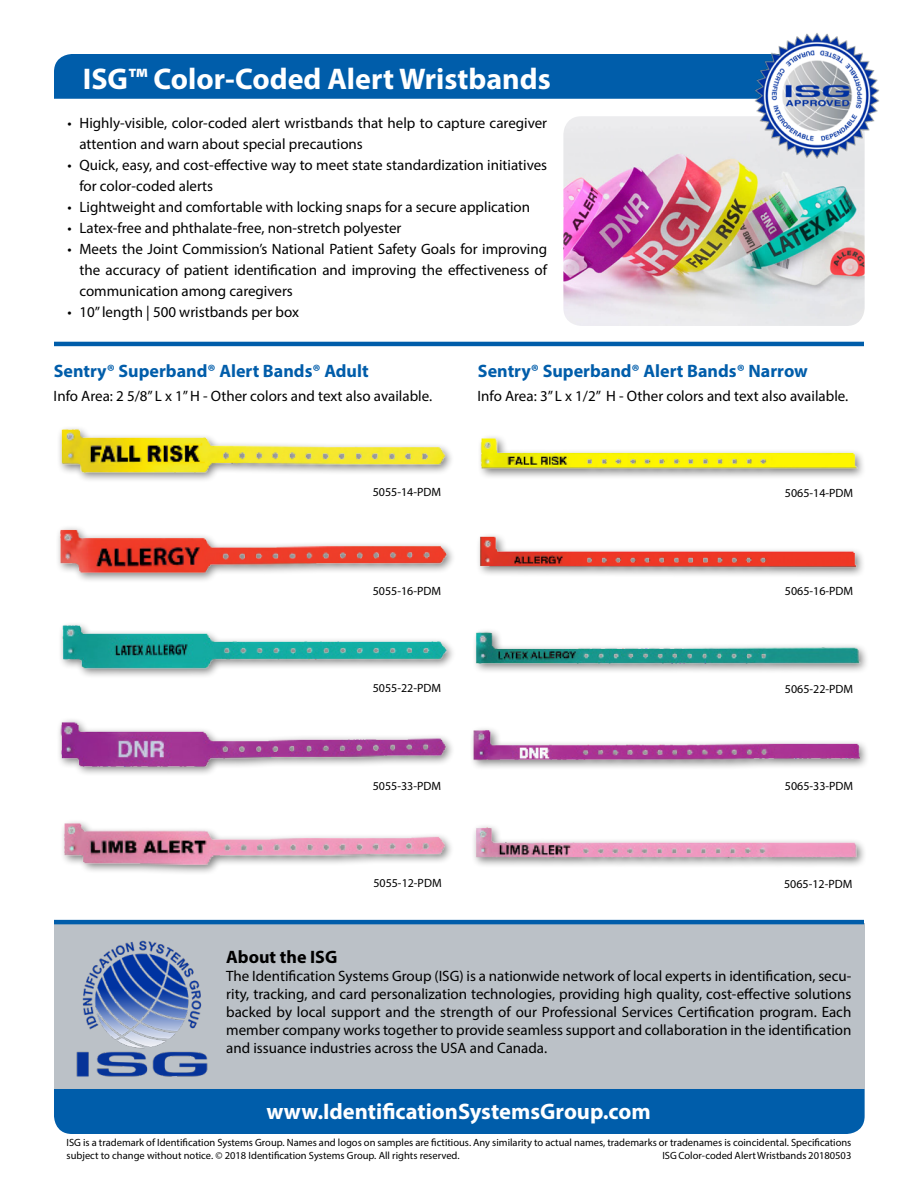
<style>
.page{position:relative;width:918px;height:1188px;background:#fff}
.page>*{position:absolute;margin:0;border:0;box-sizing:border-box;transform-origin:0 0}
.t1{font:700 30px "Myriad Pro";color:#fff}
.t2{font:700 22.5px "Myriad Pro";color:#fff}
.t3{font:700 18px "Myriad Pro";color:#005daa}
.t4{font:700 18px "Myriad Pro";color:#000}
.t5{font:15px/21px "Myriad Pro";color:#000}
.t6{font:12px "Myriad Pro";color:#000}
.t7{font:10.5px/12.6px "Myriad Pro";color:#000}
</style>
<div class="page">
<img style="left:563px;top:116px;width:302px;height:210px">
<div style="left:55px;top:923px;width:810px;height:166px;background:#bbc1c7"></div>
<div style="left:54px;top:1089px;width:811px;height:45px;background:#005daa"></div>
<div style="left:54px;top:54px;width:699px;height:45px;background:#005daa"></div>
<hr style="left:54px;top:342px;width:810px;height:4px;background:#005daa">
<hr style="left:54px;top:920px;width:810px;height:4px;background:#005daa">
<img style="left:753px;top:33px;width:127px;height:127px">
<img style="left:474px;top:826px;width:390px;height:40px">
<img style="left:62px;top:822px;width:389px;height:51px">
<img style="left:472px;top:728px;width:393px;height:40px">
<img style="left:59px;top:720px;width:392px;height:54px">
<img style="left:475px;top:630px;width:390px;height:41px">
<img style="left:61px;top:624px;width:390px;height:52px">
<img style="left:478px;top:535px;width:385px;height:40px">
<img style="left:58px;top:527px;width:393px;height:54px">
<img style="left:480px;top:436px;width:383px;height:41px">
<img style="left:59px;top:428px;width:392px;height:52px">
<img style="left:76px;top:940px;width:132px;height:137px">
<h1 class="t1" style="left:83px;top:59px;width:469px">ISG™ Color-Coded Alert Wristbands</h1>
<p class="t5" style="left:79px;top:112px;width:469px;text-indent:-12px">• Highly-visible, color-coded alert wristbands that help to capture caregiver attention and warn about special precautions</p>
<p class="t5" style="left:79px;top:154px;width:469px;text-indent:-12px">• Quick, easy, and cost-effective way to meet state standardization initiatives for color-coded alerts</p>
<p class="t5" style="left:67px;top:196px;width:464px">• Lightweight and comfortable with locking snaps for a secure application</p>
<p class="t5" style="left:67px;top:217px;width:336px">• Latex-free and phthalate-free, non-stretch polyester</p>
<p class="t5" style="left:79px;top:238px;width:469px;text-align:justify;text-indent:-12px">• Meets the Joint Commission’s National Patient Safety Goals for improving the accuracy of patient identification and improving the effectiveness of communication among caregivers</p>
<p class="t5" style="left:67px;top:301px;width:233px">• 10” length | 500 wristbands per box</p>
<p class="t3" style="left:54px;top:359px;width:316px">Sentry® Superband® Alert Bands® Adult</p>
<p class="t3" style="left:478px;top:359px;width:332px">Sentry® Superband® Alert Bands® Narrow</p>
<p class="t5" style="left:54px;top:385px;width:380px">Info Area: 2 5/8” L x 1” H - Other colors and text also available.</p>
<p class="t5" style="left:477px;top:385px;width:372px">Info Area: 3” L x 1/2” H - Other colors and text also available.</p>
<p class="t6" style="left:373px;top:485px;width:70px">5055-14-PDM</p>
<p class="t6" style="left:785px;top:485px;width:70px">5065-14-PDM</p>
<p class="t6" style="left:373px;top:583px;width:70px">5055-16-PDM</p>
<p class="t6" style="left:785px;top:584px;width:70px">5065-16-PDM</p>
<p class="t6" style="left:373px;top:681px;width:70px">5055-22-PDM</p>
<p class="t6" style="left:785px;top:681px;width:70px">5065-22-PDM</p>
<p class="t6" style="left:373px;top:778px;width:70px">5055-33-PDM</p>
<p class="t6" style="left:785px;top:779px;width:70px">5065-33-PDM</p>
<p class="t4" style="left:226px;top:945px;width:113px">About the ISG</p>
<p class="t6" style="left:373px;top:876px;width:70px">5055-12-PDM</p>
<p class="t6" style="left:784px;top:876px;width:70px">5065-12-PDM</p>
<p class="t5" style="left:226px;top:967px;width:627px;line-height:18px;text-align:justify">The Identification Systems Group (ISG) is a nationwide network of local experts in identification, secu&shy;rity, tracking, and card personalization technologies, providing high quality, cost-effective solutions backed by local support and the strength of our Professional Services Certification program. Each member company works together to provide seamless support and collaboration in the identification and issuance industries across the USA and Canada.</p>
<h2 class="t2" style="left:266px;top:1097px;width:386px">www.IdentificationSystemsGroup.com</h2>
<p class="t7" style="left:67px;top:1136px;width:786px">ISG is a trademark of Identification Systems Group. Names and logos on samples are fictitious. Any similarity to actual names, trademarks or tradenames is coincidental. Specifications subject to change without notice. © 2018 Identification Systems Group. All rights reserved.</p>
<p class="t7" style="left:662px;top:1149px;width:191px">ISG Color-coded Alert Wristbands 20180503</p>
</div>
